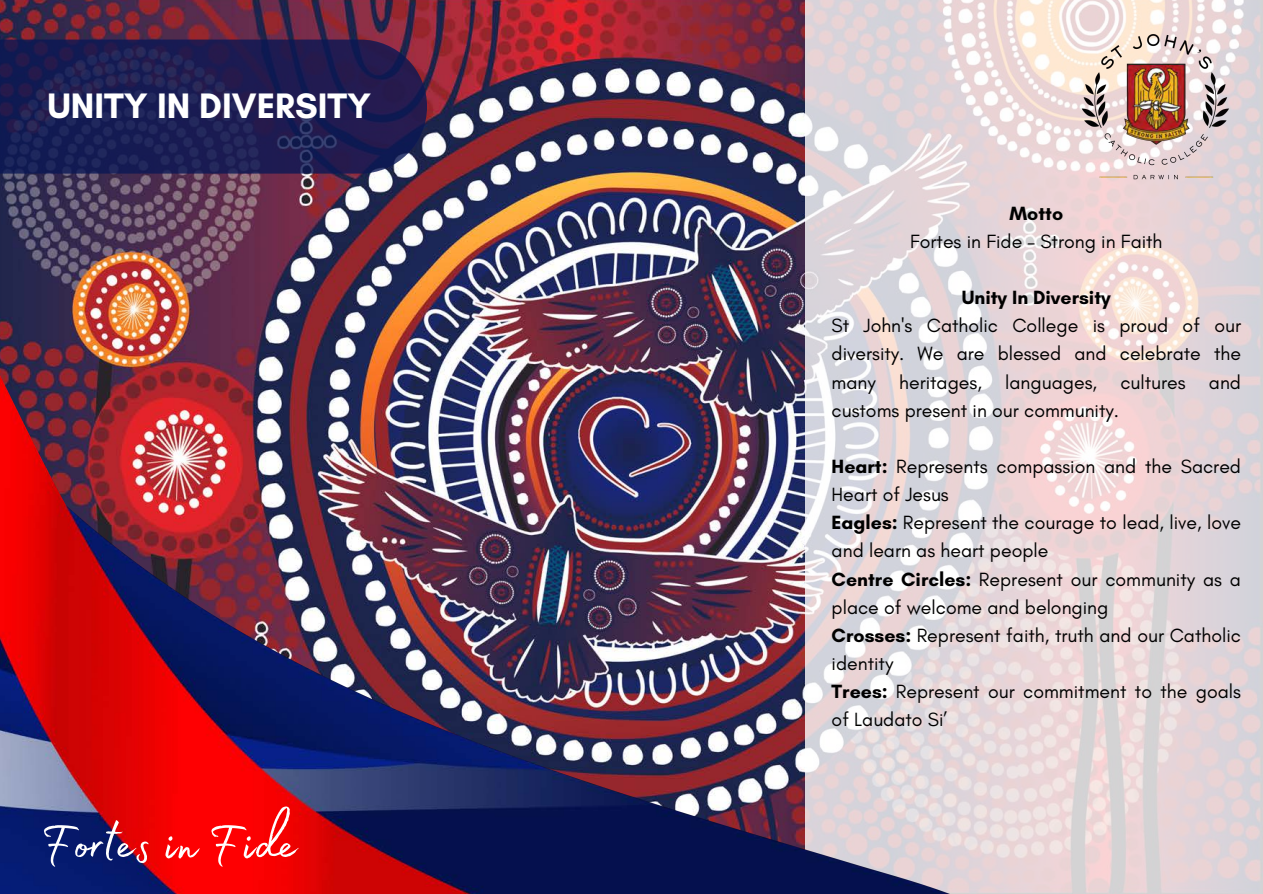
<style>
.page{position:relative;width:1263px;height:894px;background:#fff}
.page>*{position:absolute;margin:0;border:0;box-sizing:border-box;transform-origin:0 0}
.t1{font:67.5px "Madelyn Fill";color:#fff}
.t2{font:700 36px "Glacial Indifference";color:#fff}
.t3{font:19.5px/28px "Glacial Indifference";color:#000;text-align:justify}
.t4{font:700 19.5px "Glacial Indifference";color:#000}
.s1{font-weight:700}
</style>
<div class="page">
<svg style="left:1008px;top:0;width:255px;height:893px;background:#e7d6d8"></svg>
<img style="left:0;top:0;width:1008px;height:893px">
<img style="left:1050px;top:0;width:212px;height:213px">
<h2 class="t2" style="left:47px;top:84px;width:325px">UNITY IN DIVERSITY</h2>
<h1 class="t1" style="left:41px;top:792px;width:258px">Fortes in Fide</h1>
<p class="t4" style="left:1009px;top:201px;width:55px">Motto</p>
<p class="t3" style="left:910px;top:227px;width:254px">Fortes in Fide – Strong in Faith</p>
<p class="t4" style="left:962px;top:285px;width:151px">Unity In Diversity</p>
<p class="t3" style="left:832px;top:311px;width:411px">St John's Catholic College is proud of our diversity. We are blessed and celebrate the many heritages, languages, cultures and customs present in our community.</p>
<p class="t3" style="left:832px;top:452px;width:411px;text-align:left"><span class="s1">Heart:</span> Represents compassion and the Sacred<br>Heart of Jesus<br><span class="s1">Eagles:</span> Represent the courage to lead, live, love and learn as heart people<br><span class="s1">Centre Circles:</span> Represent our community as a place of welcome and belonging<br><span class="s1">Crosses:</span> Represent faith, truth and our Catholic identity<br><span class="s1">Trees:</span> Represent our commitment to the goals of Laudato Si’</p>
</div>
